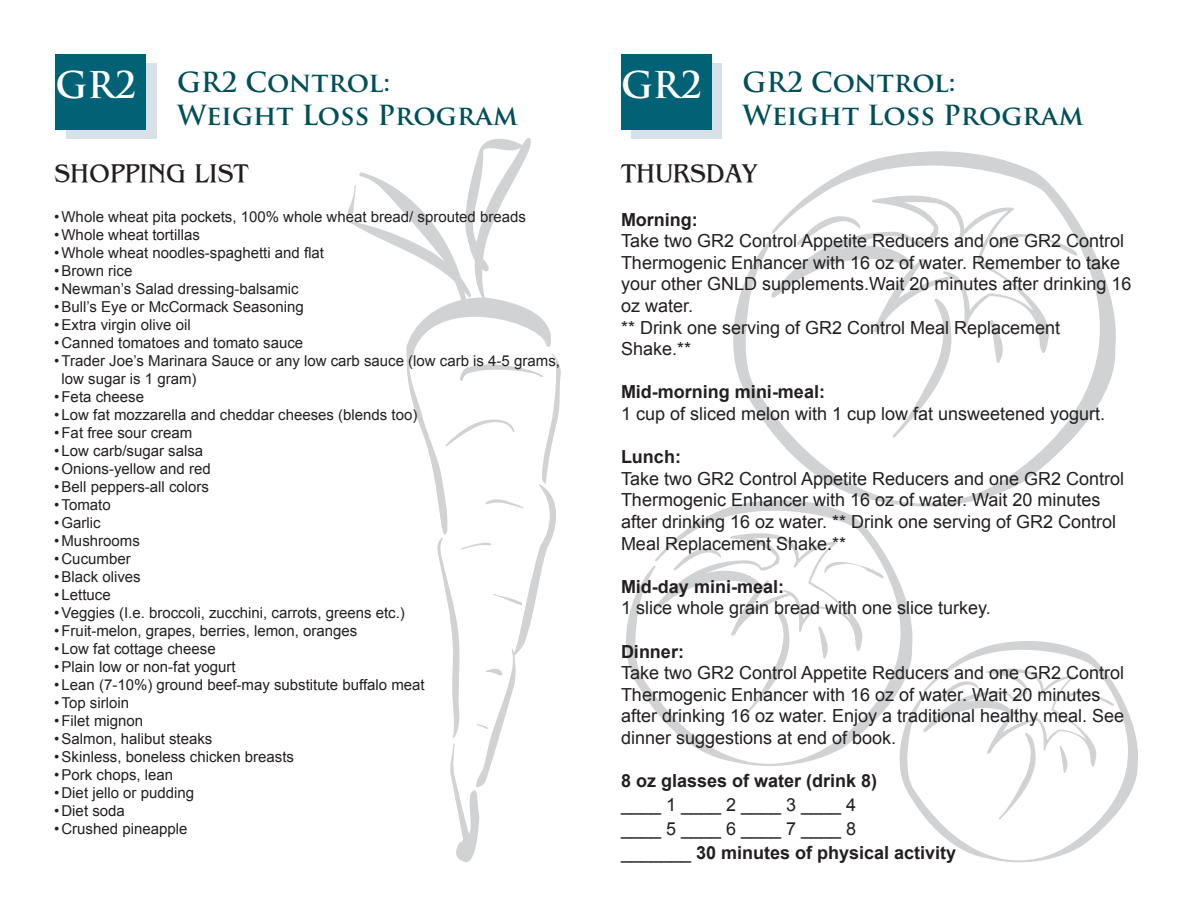
<style>
.page{position:relative;width:1188px;height:918px;background:#fff}
.page>*{position:absolute;margin:0;border:0;box-sizing:border-box;transform-origin:0 0}
.t1{font:700 36px "Trajan Pro";color:#fff}
.t2{font:700 27px/32.4px "Trajan Pro";color:#004f59}
.t3{font:27px "Bangle Normal";color:#231f20}
.t4{font:18px/21.6px "Arial";color:#231f20}
.t5{font:700 18px "Arial";color:#231f20}
.t6{font:15px/18px "Arial";color:#231f20}
.s1{font-weight:700}
</style>
<div class="page">
<div style="left:66px;top:63px;width:91px;height:75px;background:#d7e1e7"></div>
<div style="left:56px;top:54px;width:90px;height:75px;background:#006274"></div>
<div style="left:631px;top:63px;width:91px;height:75px;background:#d7e1e7"></div>
<div style="left:621px;top:54px;width:91px;height:75px;background:#006274"></div>
<svg style="left:626px;top:507px;width:287px;height:259px"></svg>
<svg style="left:892px;top:641px;width:246px;height:221px"></svg>
<svg style="left:730px;top:151px;width:386px;height:356px"></svg>
<svg style="left:437px;top:362px;width:124px;height:500px"></svg>
<svg style="left:347px;top:206px;width:3px;height:9px"></svg>
<svg style="left:350px;top:138px;width:208px;height:397px"></svg>
<h1 class="t1" style="left:56px;top:63px;width:82px">GR2</h1>
<h2 class="t2" style="left:742px;top:67px;width:343px">GR2 Control:<br>Weight Loss Program</h2>
<h1 class="t1" style="left:621px;top:63px;width:82px">GR2</h1>
<h2 class="t2" style="left:177px;top:67px;width:343px">GR2 Control:<br>Weight Loss Program</h2>
<h2 class="t3" style="left:54px;top:156px;width:196px">SHOPPING LIST</h2>
<p class="t6" style="left:54px;top:208px;width:473px">•Whole wheat pita pockets, 100% whole wheat bread/ sprouted breads</p>
<p class="t6" style="left:54px;top:226px;width:147px">•Whole wheat tortillas</p>
<p class="t6" style="left:54px;top:244px;width:272px">•Whole wheat noodles-spaghetti and flat</p>
<p class="t6" style="left:54px;top:262px;width:80px">•Brown rice</p>
<p class="t6" style="left:54px;top:280px;width:246px">• Newman’s Salad dressing-balsamic</p>
<p class="t6" style="left:54px;top:298px;width:251px">•Bull’s Eye or McCormack Seasoning</p>
<p class="t6" style="left:54px;top:316px;width:138px">•Extra virgin olive oil</p>
<p class="t6" style="left:54px;top:334px;width:251px">• Canned tomatoes and tomato sauce</p>
<p class="t6" style="left:62px;top:352px;width:500px;text-indent:-8px">•Trader Joe’s Marinara Sauce or any low carb sauce (low carb is 4-5 grams, low sugar is 1 gram)</p>
<p class="t6" style="left:54px;top:388px;width:92px">•Feta cheese</p>
<p class="t6" style="left:54px;top:406px;width:365px">• Low fat mozzarella and cheddar cheeses (blends too)</p>
<p class="t6" style="left:54px;top:424px;width:140px">•Fat free sour cream</p>
<p class="t6" style="left:54px;top:442px;width:151px">• Low carb/sugar salsa</p>
<p class="t6" style="left:54px;top:460px;width:158px">•Onions-yellow and red</p>
<p class="t6" style="left:54px;top:478px;width:157px">•Bell peppers-all colors</p>
<p class="t6" style="left:54px;top:496px;width:58px">•Tomato</p>
<p class="t6" style="left:54px;top:514px;width:48px">•Garlic</p>
<p class="t6" style="left:54px;top:532px;width:87px">• Mushrooms</p>
<p class="t6" style="left:54px;top:550px;width:78px">• Cucumber</p>
<p class="t6" style="left:54px;top:568px;width:88px">•Black olives</p>
<p class="t6" style="left:54px;top:586px;width:58px">• Lettuce</p>
<p class="t6" style="left:54px;top:604px;width:352px">•Veggies (I.e. broccoli, zucchini, carrots, greens etc.)</p>
<p class="t6" style="left:54px;top:622px;width:305px">•Fruit-melon, grapes, berries, lemon, oranges</p>
<p class="t6" style="left:54px;top:640px;width:163px">• Low fat cottage cheese</p>
<p class="t6" style="left:54px;top:658px;width:183px">•Plain low or non-fat yogurt</p>
<p class="t6" style="left:54px;top:676px;width:372px">• Lean (7-10%) ground beef-may substitute buffalo meat</p>
<p class="t6" style="left:54px;top:694px;width:77px">•Top sirloin</p>
<p class="t6" style="left:54px;top:712px;width:91px">•Filet mignon</p>
<p class="t6" style="left:54px;top:730px;width:160px">•Salmon, halibut steaks</p>
<p class="t6" style="left:54px;top:748px;width:242px">•Skinless, boneless chicken breasts</p>
<p class="t6" style="left:54px;top:766px;width:121px">•Pork chops, lean</p>
<p class="t6" style="left:54px;top:784px;width:142px">• Diet jello or pudding</p>
<p class="t6" style="left:54px;top:802px;width:72px">• Diet soda</p>
<p class="t6" style="left:54px;top:820px;width:135px">• Crushed pineapple</p>
<h2 class="t3" style="left:621px;top:156px;width:138px">THURSDAY</h2>
<p class="t5" style="left:621px;top:207px;width:78px">Morning:</p>
<p class="t4" style="left:621px;top:230px;width:512px">Take two GR2 Control Appetite Reducers and one GR2 Control Thermogenic Enhancer with 16 oz of water. Remember to take your other GNLD supplements.Wait 20 minutes after drinking 16 oz water.<br>** Drink one serving of GR2 Control Meal Replacement Shake.**</p>
<p class="t5" style="left:621px;top:380px;width:206px">Mid-morning mini-meal:</p>
<p class="t4" style="left:621px;top:403px;width:486px">1 cup of sliced melon with 1 cup low fat unsweetened yogurt.</p>
<p class="t5" style="left:621px;top:445px;width:61px">Lunch:</p>
<p class="t4" style="left:621px;top:468px;width:505px">Take two GR2 Control Appetite Reducers and one GR2 Control Thermogenic Enhancer with 16 oz of water. Wait 20 minutes after drinking 16 oz water. ** Drink one serving of GR2 Control Meal Replacement Shake.**</p>
<p class="t5" style="left:621px;top:575px;width:165px">Mid-day mini-meal:</p>
<p class="t4" style="left:621px;top:598px;width:371px">1 slice whole grain bread with one slice turkey.</p>
<p class="t5" style="left:621px;top:639px;width:64px">Dinner:</p>
<p class="t4" style="left:621px;top:662px;width:505px">Take two GR2 Control Appetite Reducers and one GR2 Control Thermogenic Enhancer with 16 oz of water. Wait 20 minutes after drinking 16 oz water. Enjoy a traditional healthy meal. See dinner suggestions at end of book.</p>
<p class="t5" style="left:621px;top:769px;width:258px">8 oz glasses of water (drink 8)</p>
<p class="t4" style="left:621px;top:793px;width:337px;line-height:24px">____ 1 ____ 2 ____ 3 ____ 4<br>____ 5 ____ 6 ____ 7 ____ 8<br>_______ <span class="s1">30 minutes of physical activity</span></p>
</div>
